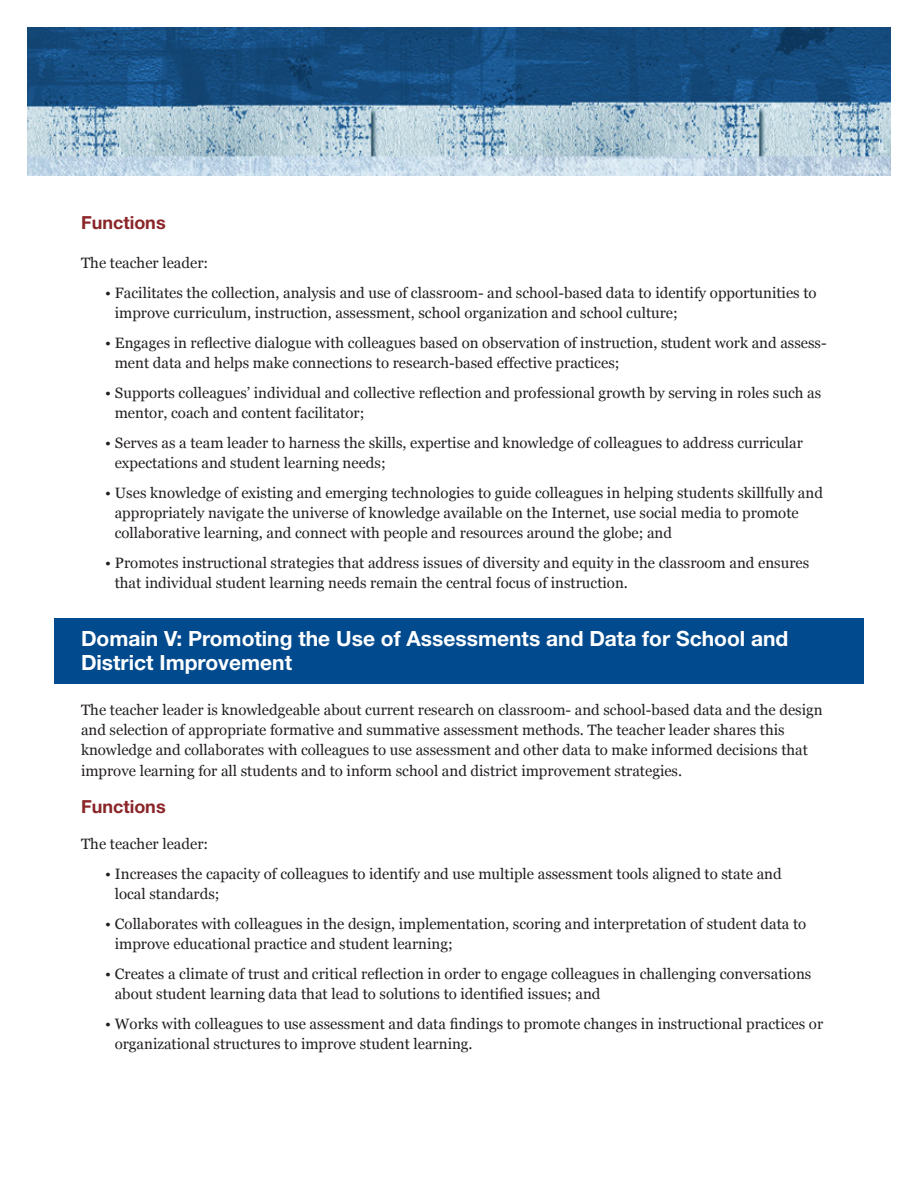
<style>
.page{position:relative;width:918px;height:1188px;background:#fff}
.page>*{position:absolute;margin:0;border:0;box-sizing:border-box;transform-origin:0 0}
.t1{font:700 21px/24px "Helvetica Neue LT Std";color:#fff}
.t2{font:700 18px "Helvetica Neue LT Std";color:#8a2528}
.t3{font:15px/20.2px "Georgia";color:#231f20}
</style>
<div class="page">
<img style="left:27px;top:27px;width:864px;height:149px">
<div style="left:54px;top:618px;width:810px;height:66px;background:#004a8d"></div>
<p class="t2" style="left:81px;top:211px;width:86px">Functions</p>
<p class="t3" style="left:81px;top:253px;width:129px">The teacher leader:</p>
<p class="t3" style="left:115px;top:283px;width:703px;text-indent:-10px">• Facilitates the collection, analysis and use of classroom- and school-based data to identify opportunities to improve curriculum, instruction, assessment, school organization and school culture;</p>
<p class="t3" style="left:115px;top:333px;width:714px;text-indent:-10px">• Engages in reflective dialogue with colleagues based on observation of instruction, student work and assess&shy;ment data and helps make connections to research-based effective practices;</p>
<p class="t3" style="left:115px;top:383px;width:708px;text-indent:-10px">• Supports colleagues’ individual and collective reflection and professional growth by serving in roles such as mentor, coach and content facilitator;</p>
<p class="t3" style="left:115px;top:433px;width:690px;text-indent:-10px">• Serves as a team leader to harness the skills, expertise and knowledge of colleagues to address curricular expectations and student learning needs;</p>
<p class="t3" style="left:115px;top:483px;width:710px;text-indent:-10px">• Uses knowledge of existing and emerging technologies to guide colleagues in helping students skillfully and appropriately navigate the universe of knowledge available on the Internet, use social media to promote collaborative learning, and connect with people and resources around the globe; and</p>
<p class="t3" style="left:115px;top:553px;width:696px;text-indent:-10px">• Promotes instructional strategies that address issues of diversity and equity in the classroom and ensures that individual student learning needs remain the central focus of instruction.</p>
<h1 class="t1" style="left:81px;top:626px;width:709px">Domain V: Promoting the Use of Assessments and Data for School and<br>District Improvement</h1>
<p class="t3" style="left:81px;top:700px;width:743px">The teacher leader is knowledgeable about current research on classroom- and school-based data and the design and selection of appropriate formative and summative assessment methods. The teacher leader shares this knowledge and collaborates with colleagues to use assessment and other data to make informed decisions that improve learning for all students and to inform school and district improvement strategies.</p>
<p class="t2" style="left:81px;top:795px;width:86px">Functions</p>
<p class="t3" style="left:81px;top:834px;width:129px">The teacher leader:</p>
<p class="t3" style="left:115px;top:864px;width:669px;text-indent:-10px">• Increases the capacity of colleagues to identify and use multiple assessment tools aligned to state and local standards;</p>
<p class="t3" style="left:115px;top:914px;width:693px;text-indent:-10px">• Collaborates with colleagues in the design, implementation, scoring and interpretation of student data to improve educational practice and student learning;</p>
<p class="t3" style="left:115px;top:964px;width:698px;text-indent:-10px">• Creates a climate of trust and critical reflection in order to engage colleagues in challenging conversations about student learning data that lead to solutions to identified issues; and</p>
<p class="t3" style="left:115px;top:1014px;width:710px;text-indent:-10px">• Works with colleagues to use assessment and data findings to promote changes in instructional practices or organizational structures to improve student learning.</p>
</div>
